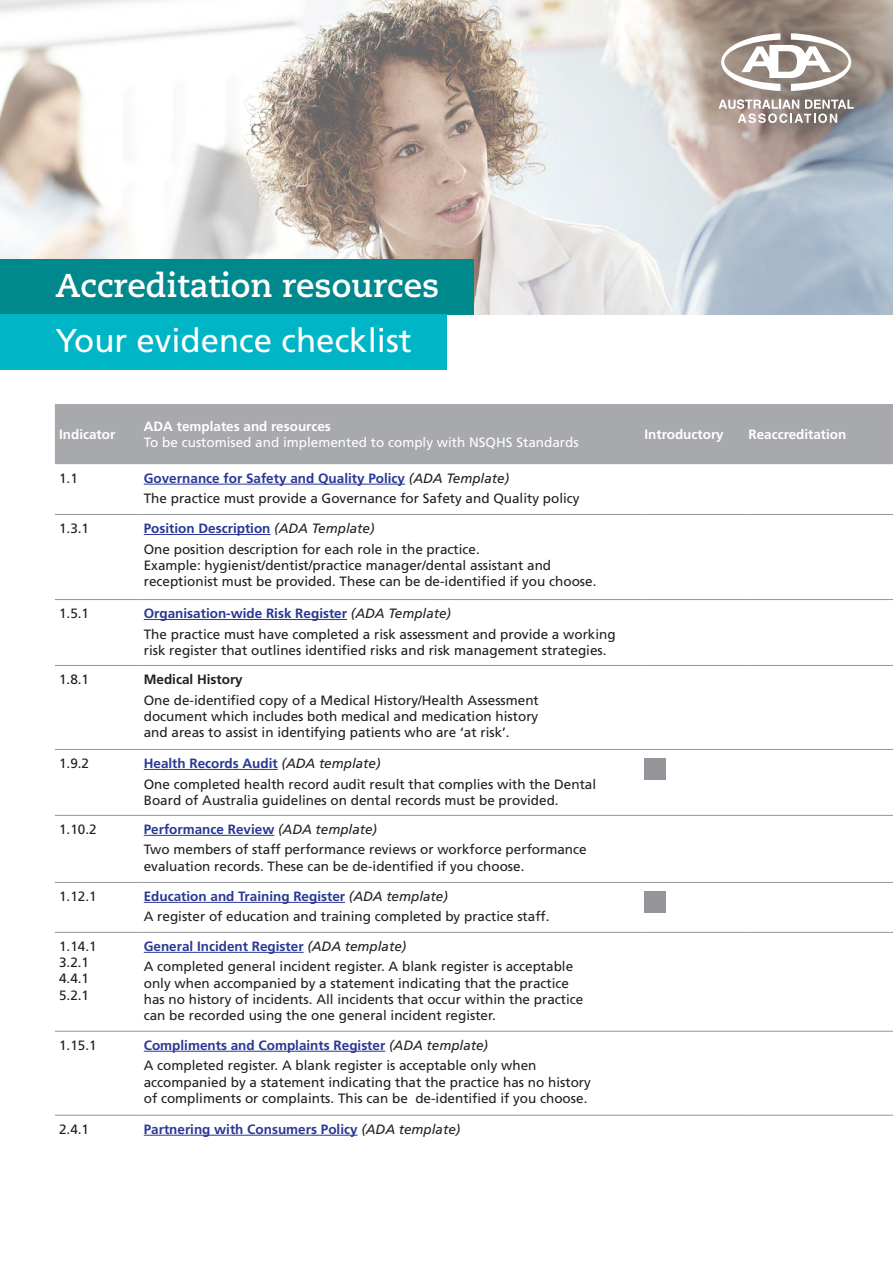
<style>
.page{position:relative;width:893px;height:1263px;background:#fff}
.page>*{position:absolute;margin:0;border:0;box-sizing:border-box;transform-origin:0 0}
.t1{font:700 33px "Caecilia LT Pro 75";color:#fff}
.t2{font:33px "Frutiger LT Pro";color:#fff}
.t3{font:13.5px/16.2px "Frutiger LT Pro";color:#231f20}
.t4{font:700 13.5px "Frutiger LT Pro";color:#fff}
.t5{font:13.5px "Frutiger LT Pro";color:#fff}
.t6{font:700 13.5px "Frutiger LT Pro";color:#293896}
.t7{font:700 13.5px "Frutiger LT Pro";color:#231f20}
.s1{font-weight:700;color:#293896}
.s2{font-style:italic}
.s3{font-weight:400;font-style:italic;color:#231f20}
</style>
<div class="page">
<img style="left:0;top:0;width:893px;height:314px">
<svg style="left:633px;top:0;width:260px;height:207px;background:#bbb6b3"></svg>
<div style="left:55px;top:404px;width:838px;height:60px;background:#a7a9ac"></div>
<hr style="left:55px;top:514px;width:85px;height:1px;background:#939598">
<hr style="left:140px;top:514px;width:500px;height:1px;background:#939598">
<hr style="left:640px;top:514px;width:104px;height:1px;background:#939598">
<hr style="left:744px;top:514px;width:149px;height:1px;background:#939598">
<hr style="left:55px;top:599px;width:85px;height:1px;background:#939598">
<hr style="left:140px;top:599px;width:500px;height:1px;background:#939598">
<hr style="left:640px;top:599px;width:104px;height:1px;background:#939598">
<hr style="left:744px;top:599px;width:149px;height:1px;background:#939598">
<hr style="left:55px;top:665px;width:85px;height:1px;background:#939598">
<hr style="left:140px;top:665px;width:500px;height:1px;background:#939598">
<hr style="left:640px;top:665px;width:104px;height:1px;background:#939598">
<hr style="left:744px;top:665px;width:149px;height:1px;background:#939598">
<hr style="left:55px;top:749px;width:85px;height:1px;background:#939598">
<hr style="left:140px;top:749px;width:500px;height:1px;background:#939598">
<hr style="left:640px;top:749px;width:104px;height:1px;background:#939598">
<hr style="left:744px;top:749px;width:149px;height:1px;background:#939598">
<hr style="left:55px;top:815px;width:85px;height:1px;background:#939598">
<hr style="left:140px;top:815px;width:500px;height:1px;background:#939598">
<hr style="left:640px;top:815px;width:104px;height:1px;background:#939598">
<hr style="left:744px;top:815px;width:149px;height:1px;background:#939598">
<hr style="left:55px;top:882px;width:85px;height:1px;background:#939598">
<hr style="left:140px;top:882px;width:500px;height:1px;background:#939598">
<hr style="left:640px;top:882px;width:104px;height:1px;background:#939598">
<hr style="left:744px;top:882px;width:149px;height:1px;background:#939598">
<hr style="left:55px;top:932px;width:85px;height:1px;background:#939598">
<hr style="left:140px;top:932px;width:500px;height:1px;background:#939598">
<hr style="left:640px;top:932px;width:104px;height:1px;background:#939598">
<hr style="left:744px;top:932px;width:149px;height:1px;background:#939598">
<hr style="left:55px;top:1031px;width:85px;height:1px;background:#939598">
<hr style="left:140px;top:1031px;width:500px;height:1px;background:#939598">
<hr style="left:640px;top:1031px;width:104px;height:1px;background:#939598">
<hr style="left:744px;top:1031px;width:149px;height:1px;background:#939598">
<hr style="left:55px;top:1115px;width:85px;height:1px;background:#939598">
<hr style="left:140px;top:1115px;width:500px;height:1px;background:#939598">
<hr style="left:640px;top:1115px;width:104px;height:1px;background:#939598">
<hr style="left:744px;top:1115px;width:149px;height:1px;background:#939598">
<hr style="left:144px;top:484px;width:261px;height:1px;background:#293896">
<hr style="left:144px;top:534px;width:127px;height:1px;background:#293896">
<hr style="left:144px;top:619px;width:203px;height:1px;background:#293896">
<hr style="left:144px;top:769px;width:134px;height:1px;background:#293896">
<div style="left:644px;top:758px;width:22px;height:21px;background:#939598"></div>
<hr style="left:144px;top:835px;width:130px;height:1px;background:#293896">
<hr style="left:144px;top:902px;width:201px;height:1px;background:#293896">
<div style="left:644px;top:891px;width:22px;height:21px;background:#939598"></div>
<hr style="left:144px;top:952px;width:160px;height:1px;background:#293896">
<hr style="left:144px;top:1051px;width:241px;height:1px;background:#293896">
<hr style="left:144px;top:1135px;width:214px;height:1px;background:#293896">
<div style="left:0;top:260px;width:474px;height:55px;background:#00898d"></div>
<div style="left:0;top:314px;width:446px;height:55px;background:#00b5c6"></div>
<svg style="left:718px;top:99px;width:136px;height:24px"></svg>
<svg style="left:721px;top:33px;width:130px;height:58px"></svg>
<h1 class="t1" style="left:56px;top:263px;width:385px">Accreditation resources</h1>
<h1 class="t2" style="left:56px;top:321px;width:358px">Your evidence checklist</h1>
<p class="t4" style="left:59px;top:426px;width:58px">Indicator</p>
<p class="t4" style="left:144px;top:418px;width:189px">ADA templates and resources</p>
<p class="t5" style="left:144px;top:435px;width:436px">To be customised and implemented to comply with NSQHS Standards</p>
<p class="t3" style="left:59px;top:470px;width:20px">1.1</p>
<p class="t3" style="left:144px;top:468px;width:437px;line-height:20.4px"><span class="s1">Governance for Safety and Quality Policy</span> <span class="s2">(ADA Template)<br></span>The practice must provide a Governance for Safety and Quality policy</p>
<p class="t3" style="left:59px;top:520px;width:32px">1.3.1</p>
<p class="t3" style="left:144px;top:518px;width:338px;line-height:20.4px"><span class="s1">Position Description</span> <span class="s2">(ADA Template)<br></span>One position description for each role in the practice.</p>
<p class="t3" style="left:144px;top:557px;width:454px">Example: hygienist/dentist/practice manager/dental assistant and receptionist must be provided. These can be de-identified if you choose.</p>
<p class="t3" style="left:59px;top:605px;width:32px">1.5.1</p>
<p class="t3" style="left:144px;top:603px;width:473px;line-height:20.4px"><span class="s1">Organisation-wide Risk Register</span> <span class="s2">(ADA Template)<br></span>The practice must have completed a risk assessment and provide a working</p>
<p class="t3" style="left:144px;top:642px;width:464px">risk register that outlines identified risks and risk management strategies.</p>
<p class="t3" style="left:59px;top:671px;width:32px">1.8.1</p>
<p class="t7" style="left:144px;top:671px;width:101px">Medical History</p>
<p class="t3" style="left:144px;top:692px;width:397px;text-align:justify">One de-identified copy of a Medical History/Health Assessment document which includes both medical and medication history and areas to assist in identifying patients who are ‘at risk’.</p>
<p class="t3" style="left:59px;top:755px;width:32px">1.9.2</p>
<p class="t3" style="left:144px;top:753px;width:454px;line-height:20.4px"><span class="s1">Health Records Audit</span> <span class="s2">(ADA template)<br></span>One completed health record audit result that complies with the Dental</p>
<p class="t3" style="left:144px;top:792px;width:416px">Board of Australia guidelines on dental records must be provided.</p>
<p class="t3" style="left:59px;top:821px;width:39px">1.10.2</p>
<p class="t3" style="left:144px;top:819px;width:444px;line-height:20.4px"><span class="s1">Performance Review</span> <span class="s2">(ADA template)<br></span>Two members of staff performance reviews or workforce performance</p>
<p class="t3" style="left:144px;top:858px;width:382px">evaluation records. These can be de-identified if you choose.</p>
<p class="t3" style="left:59px;top:888px;width:39px">1.12.1</p>
<p class="t3" style="left:144px;top:886px;width:407px;line-height:20.4px"><span class="s1">Education and Training Register</span> <span class="s2">(ADA template)<br></span>A register of education and training completed by practice staff.</p>
<p class="t3" style="left:59px;top:938px;width:39px">1.14.1<br>3.2.1<br>4.4.1<br>5.2.1</p>
<p class="t3" style="left:144px;top:936px;width:431px;line-height:20.4px"><span class="s1">General Incident Register</span> <span class="s2">(ADA template)<br></span>A completed general incident register. A blank register is acceptable</p>
<p class="t3" style="left:144px;top:975px;width:441px">only when accompanied by a statement indicating that the practice has no history of incidents. All incidents that occur within the practice can be recorded using the one general incident register.</p>
<p class="t3" style="left:59px;top:1037px;width:39px">1.15.1</p>
<p class="t3" style="left:144px;top:1035px;width:394px;line-height:20.4px"><span class="s1">Compliments and Complaints Register</span> <span class="s2">(ADA template)<br></span>A completed register. A blank register is acceptable only when</p>
<p class="t3" style="left:144px;top:1074px;width:449px">accompanied by a statement indicating that the practice has no history of compliments or complaints. This can be de-identified if you choose.</p>
<p class="t3" style="left:59px;top:1121px;width:32px">2.4.1</p>
<p class="t6" style="left:144px;top:1121px;width:318px">Partnering with Consumers Policy <span class="s3">(ADA template)</span></p>
<p class="t4" style="left:644px;top:426px;width:81px">Introductory</p>
<p class="t4" style="left:748px;top:426px;width:100px">Reaccreditation</p>
</div>
